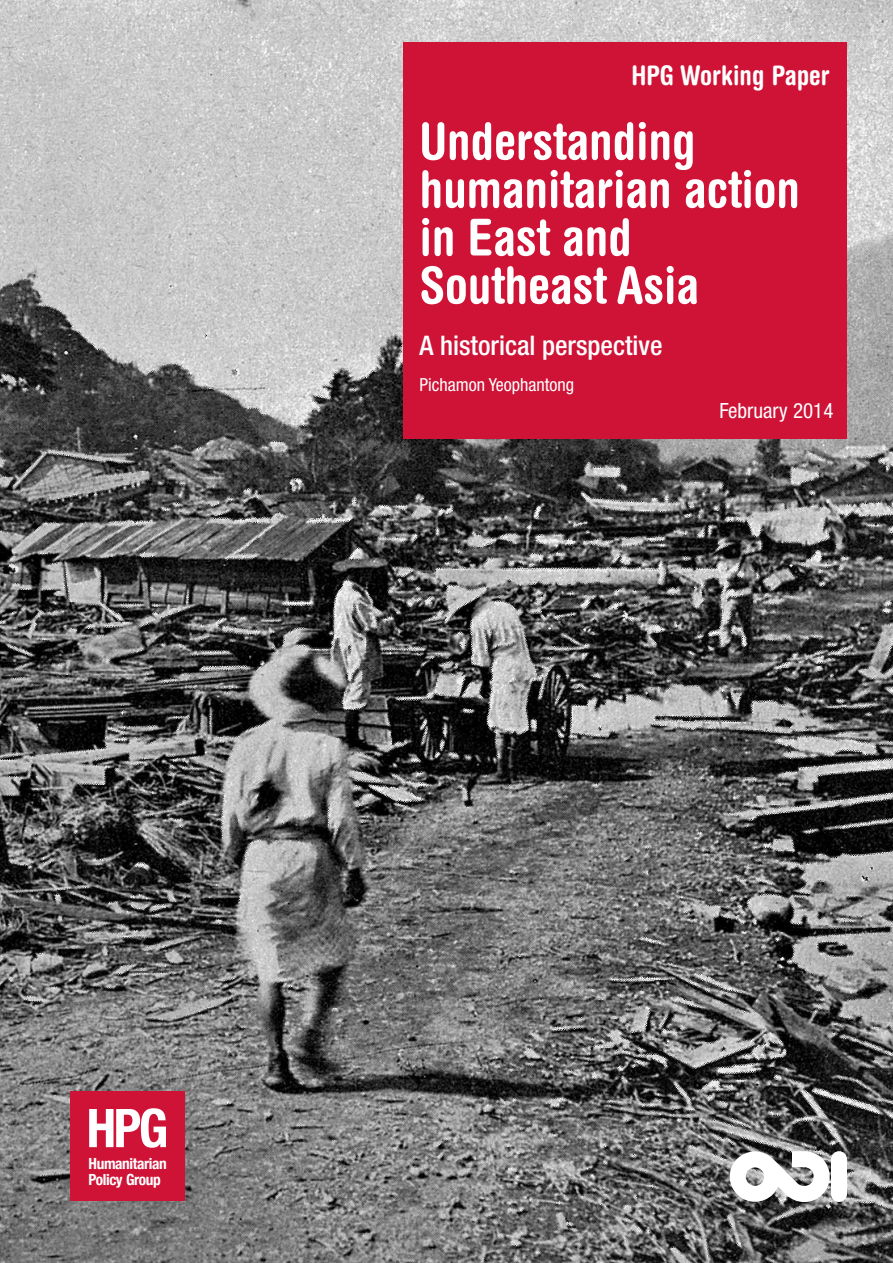
<style>
.page{position:relative;width:893px;height:1263px;background:#fff}
.page>*{position:absolute;margin:0;border:0;box-sizing:border-box;transform-origin:0 0}
.t1{font:700 condensed 53.4px "Helvetica Neue";color:#fff}
.t2{font:700 condensed 51px/48px "Helvetica Rounded";color:#fff}
.t3{font:500 condensed 27px "Helvetica Neue";color:#fff}
.t4{font:700 condensed 27px "Helvetica Rounded";color:#fff}
.t5{font:condensed 21px "Helvetica Neue";color:#fff}
.t6{font:condensed 18px "Helvetica Neue";color:#fff}
.t7{font:700 condensed 15.3px/16px "Helvetica Neue";letter-spacing:-.025em;color:#fff}
</style>
<div class="page">
<img style="left:0;top:0;width:893px;height:1263px">
<div style="left:403px;top:43px;width:444px;height:396px;background:#ce1337"></div>
<div style="left:71px;top:1091px;width:114px;height:110px;background:#ce1337"></div>
<svg style="left:730px;top:1151px;width:100px;height:51px"></svg>
<div style="left:831px;top:1151px;width:16px;height:51px;background:#fff;border-radius:8px"></div>
<p class="t4" style="left:631px;top:59px;width:200px">HPG Working Paper</p>
<p class="t2" style="left:420px;top:116px;width:382px">Understanding humanitarian action in East and<br>Southeast Asia</p>
<p class="t3" style="left:420px;top:329px;width:244px">A historical perspective</p>
<p class="t6" style="left:420px;top:374px;width:156px">Pichamon Yeophantong</p>
<p class="t5" style="left:719px;top:398px;width:116px">February 2014</p>
<p class="t1" style="left:86px;top:1096px;width:83px">HPG</p>
<p class="t7" style="left:89px;top:1155px;width:80px">Humanitarian<br>Policy Group</p>
</div>
